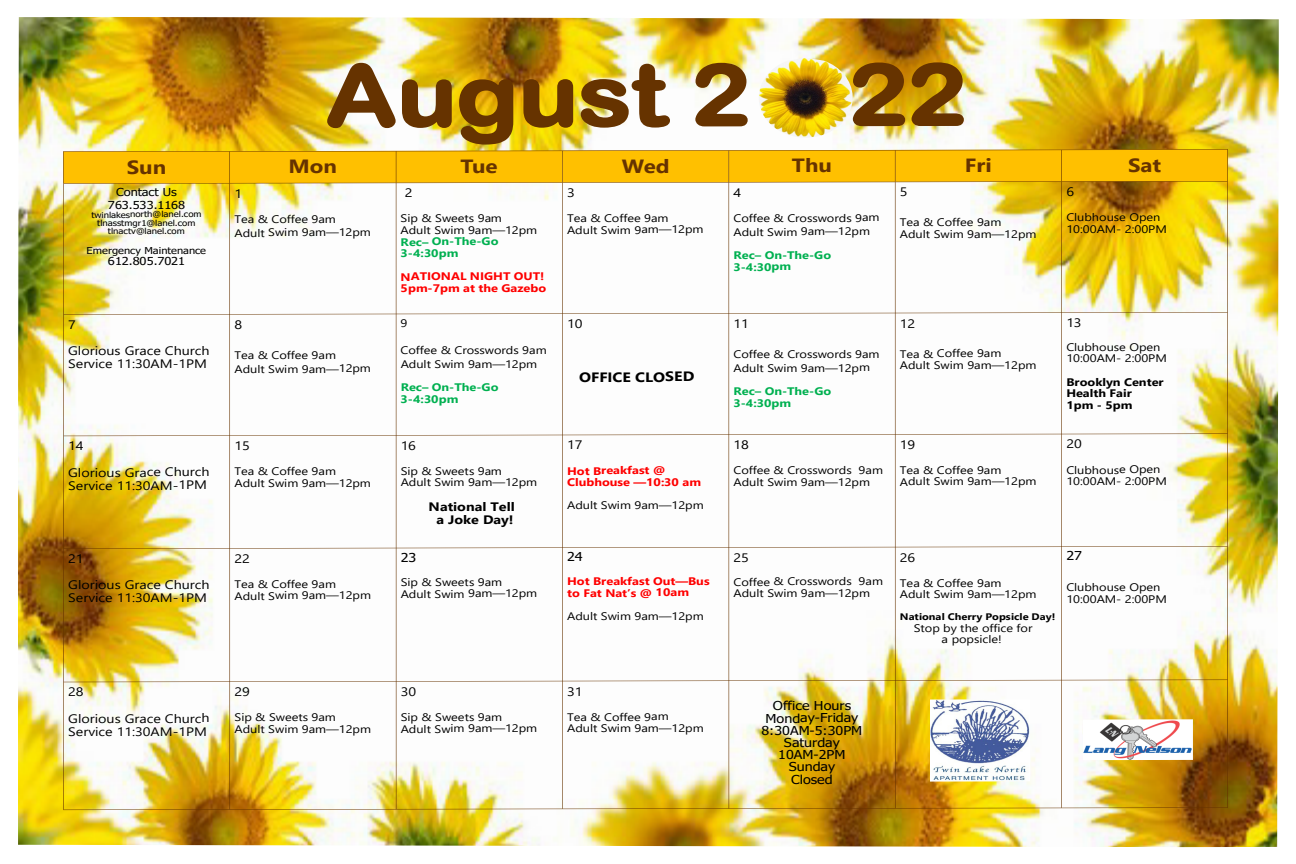
<style>
.page{position:relative;width:1296px;height:864px;background:#fff}
.page>*{position:absolute;margin:0;border:0;box-sizing:border-box;transform-origin:0 0}
.t1{font:84.4px "Arial Rounded MT Bold";color:#630;scale:1.17 1}
.t2{font:700 19.1px "Segoe UI";color:#630;scale:1.17 1}
.t3{font:700 13.55px "Segoe UI";color:#000;scale:1.17 1}
.t4{font:12.25px/26.1px "Segoe UI";letter-spacing:-.005em;color:#000;scale:1.17 1}
.t5{font:12.25px/12.2px "Tahoma";color:#000;text-align:center;scale:1.17 1}
.t6{font:700 12.25px/13.1px "Segoe UI";color:#000;text-align:center;scale:1.17 1}
.t7{font:10.95px/11.6px "Segoe UI";letter-spacing:-.005em;color:#000;scale:1.17 1}
.t8{font:700 10.95px/11.8px "Segoe UI";color:#f00;scale:1.17 1}
.t9{font:700 10.95px/11.7px "Segoe UI";letter-spacing:.005em;color:#00b050;scale:1.17 1}
.t10{font:10.95px/12.9px "Tahoma";letter-spacing:-.005em;color:#000;text-align:center;scale:1.17 1}
.t11{font:700 10.95px/11.6px "Segoe UI";color:#000;scale:1.17 1}
.t12{font:700 9.45px "Segoe UI";color:#000;scale:1.17 1}
.t13{font:9.45px "Tahoma";letter-spacing:.005em;color:#000;scale:1.17 1}
.t14{font:8.15px/8.2px "Tahoma";color:#000;text-align:center;scale:1.17 1}
</style>
<div class="page">
<img style="left:18px;top:17px;width:1261px;height:830px">
<img style="left:1083px;top:719px;width:110px;height:41px">
<img style="left:930px;top:699px;width:100px;height:83px">
<hr style="left:63px;top:183px;width:1px;height:627px;background:#630">
<hr style="left:229px;top:183px;width:1px;height:626px;background:#630">
<hr style="left:396px;top:183px;width:1px;height:626px;background:#630">
<hr style="left:562px;top:183px;width:1px;height:626px;background:#630">
<hr style="left:729px;top:182px;width:1px;height:626px;background:#630">
<hr style="left:895px;top:182px;width:1px;height:626px;background:#630">
<hr style="left:1061px;top:182px;width:1px;height:626px;background:#630">
<hr style="left:1227px;top:181px;width:1px;height:627px;background:#630">
<svg style="left:63px;top:149px;width:1165px;height:35px;background:#f8bd0c"></svg>
<svg style="left:64px;top:312px;width:1163px;height:3px"></svg>
<svg style="left:64px;top:433px;width:1163px;height:3px"></svg>
<svg style="left:64px;top:546px;width:1163px;height:3px"></svg>
<svg style="left:64px;top:680px;width:1164px;height:2px"></svg>
<img style="left:63px;top:807px;width:1165px;height:3px">
<img style="left:759px;top:58px;width:94px;height:80px">
<h1 class="t1" style="left:326px;top:45px;width:549px">August 2 22</h1>
<h2 class="t2" style="left:127px;top:149px;width:35px">Sun</h2>
<h2 class="t2" style="left:289px;top:148px;width:43px">Mon</h2>
<h2 class="t2" style="left:460px;top:148px;width:33px">Tue</h2>
<h2 class="t2" style="left:622px;top:148px;width:42px">Wed</h2>
<h2 class="t2" style="left:792px;top:148px;width:36px">Thu</h2>
<h2 class="t2" style="left:965px;top:147px;width:25px">Fri</h2>
<h2 class="t2" style="left:1128px;top:147px;width:30px">Sat</h2>
<p class="t10" style="left:108px;top:186px;width:67px">Contact Us<br>763.533.1168</p>
<p class="t14" style="left:91px;top:211px;width:96px">twinlakesnorth@lanel.com tlnasstmgr1@lanel.com tlnactv@lanel.com</p>
<p class="t13" style="left:87px;top:244px;width:104px">Emergency Maintenance</p>
<p class="t10" style="left:108px;top:255px;width:67px">612.805.7021</p>
<p class="t4" style="left:1066px;top:177px;width:8px">6</p>
<p class="t7" style="left:1066px;top:210px;width:87px">Clubhouse Open<br>10:00AM- 2:00PM</p>
<p class="t4" style="left:900px;top:178px;width:8px">5</p>
<p class="t7" style="left:900px;top:215px;width:118px;line-height:11.8px">Tea &amp; Coffee 9am<br>Adult Swim 9am—12pm</p>
<p class="t4" style="left:734px;top:178px;width:8px">4</p>
<p class="t7" style="left:734px;top:210px;width:126px;line-height:13.9px">Coffee &amp; Crosswords 9am<br>Adult Swim 9am—12pm</p>
<p class="t9" style="left:734px;top:248px;width:85px;line-height:11.8px">Rec– On-The-Go<br>3-4:30pm</p>
<p class="t4" style="left:567px;top:178px;width:8px">3</p>
<p class="t7" style="left:567px;top:211px;width:118px">Tea &amp; Coffee 9am<br>Adult Swim 9am—12pm</p>
<p class="t4" style="left:405px;top:179px;width:8px">2</p>
<p class="t7" style="left:401px;top:212px;width:118px">Sip &amp; Sweets 9am<br>Adult Swim 9am—12pm</p>
<p class="t9" style="left:401px;top:235px;width:85px;line-height:11.8px">Rec– On-The-Go<br>3-4:30pm</p>
<p class="t8" style="left:401px;top:270px;width:126px">NATIONAL NIGHT OUT!<br>5pm-7pm at the Gazebo</p>
<p class="t4" style="left:234px;top:179px;width:8px">1</p>
<p class="t7" style="left:234px;top:211px;width:118px;line-height:13.8px">Tea &amp; Coffee 9am<br>Adult Swim 9am—12pm</p>
<p class="t4" style="left:68px;top:311px;width:122px">7<br>Glorious Grace Church</p>
<p class="t4" style="left:68px;top:350px;width:120px">Service 11:30AM-1PM</p>
<p class="t4" style="left:234px;top:310px;width:8px">8</p>
<p class="t7" style="left:234px;top:347px;width:118px;line-height:13.7px">Tea &amp; Coffee 9am<br>Adult Swim 9am—12pm</p>
<p class="t4" style="left:68px;top:432px;width:122px">14<br>Glorious Grace Church</p>
<p class="t4" style="left:68px;top:471px;width:120px">Service 11:30AM-1PM</p>
<p class="t4" style="left:68px;top:545px;width:122px">21<br>Glorious Grace Church</p>
<p class="t4" style="left:68px;top:584px;width:120px">Service 11:30AM-1PM</p>
<p class="t4" style="left:234px;top:432px;width:15px">15</p>
<p class="t7" style="left:234px;top:464px;width:118px">Tea &amp; Coffee 9am<br>Adult Swim 9am—12pm</p>
<p class="t4" style="left:234px;top:544px;width:15px">22</p>
<p class="t7" style="left:234px;top:577px;width:118px">Tea &amp; Coffee 9am<br>Adult Swim 9am—12pm</p>
<p class="t4" style="left:68px;top:678px;width:122px">28<br>Glorious Grace Church</p>
<p class="t4" style="left:68px;top:717px;width:120px">Service 11:30AM-1PM</p>
<p class="t4" style="left:234px;top:678px;width:15px">29</p>
<p class="t7" style="left:235px;top:711px;width:118px">Sip &amp; Sweets 9am<br>Adult Swim 9am—12pm</p>
<p class="t7" style="left:401px;top:317px;width:7px">9</p>
<p class="t7" style="left:401px;top:343px;width:126px;line-height:13.8px">Coffee &amp; Crosswords 9am<br>Adult Swim 9am—12pm</p>
<p class="t9" style="left:401px;top:381px;width:85px">Rec– On-The-Go<br>3-4:30pm</p>
<p class="t4" style="left:401px;top:431px;width:15px">16</p>
<p class="t7" style="left:401px;top:464px;width:118px">Sip &amp; Sweets 9am<br>Adult Swim 9am—12pm</p>
<p class="t6" style="left:429px;top:499px;width:75px">National Tell a Joke Day!</p>
<p class="t5" style="left:401px;top:552px;width:15px">23</p>
<p class="t7" style="left:401px;top:575px;width:118px;line-height:11.8px">Sip &amp; Sweets 9am<br>Adult Swim 9am—12pm</p>
<p class="t4" style="left:401px;top:677px;width:15px">30</p>
<p class="t7" style="left:401px;top:710px;width:118px">Sip &amp; Sweets 9am<br>Adult Swim 9am—12pm</p>
<p class="t4" style="left:567px;top:310px;width:15px">10</p>
<p class="t3" style="left:579px;top:364px;width:100px">OFFICE CLOSED</p>
<p class="t4" style="left:567px;top:431px;width:15px">17</p>
<p class="t8" style="left:567px;top:464px;width:116px;line-height:11.6px">Hot Breakfast @<br>Clubhouse —10:30 am</p>
<p class="t7" style="left:567px;top:499px;width:118px">Adult Swim 9am—12pm</p>
<p class="t5" style="left:567px;top:551px;width:15px">24</p>
<p class="t8" style="left:567px;top:574px;width:123px;line-height:11.6px">Hot Breakfast Out—Bus to Fat Nat’s @ 10am</p>
<p class="t7" style="left:567px;top:609px;width:118px">Adult Swim 9am—12pm</p>
<p class="t4" style="left:734px;top:309px;width:15px">11</p>
<p class="t7" style="left:734px;top:346px;width:126px;line-height:13.8px">Coffee &amp; Crosswords 9am<br>Adult Swim 9am—12pm</p>
<p class="t9" style="left:734px;top:384px;width:85px">Rec– On-The-Go<br>3-4:30pm</p>
<p class="t4" style="left:734px;top:431px;width:15px">18</p>
<p class="t7" style="left:734px;top:463px;width:129px">Coffee &amp; Crosswords 9am<br>Adult Swim 9am—12pm</p>
<p class="t4" style="left:734px;top:543px;width:15px">25</p>
<p class="t7" style="left:734px;top:575px;width:129px">Coffee &amp; Crosswords 9am<br>Adult Swim 9am—12pm</p>
<p class="t4" style="left:567px;top:677px;width:15px">31</p>
<p class="t7" style="left:567px;top:710px;width:118px">Tea &amp; Coffee 9am<br>Adult Swim 9am—12pm</p>
<p class="t5" style="left:761px;top:700px;width:88px">Office Hours<br>Monday-Friday<br>8:30AM-5:30PM<br>Saturday<br>10AM-2PM<br>Sunday<br>Closed</p>
<p class="t4" style="left:900px;top:309px;width:15px">12</p>
<p class="t7" style="left:900px;top:347px;width:118px;line-height:11.8px">Tea &amp; Coffee 9am<br>Adult Swim 9am—12pm</p>
<p class="t4" style="left:900px;top:430px;width:15px">19</p>
<p class="t7" style="left:900px;top:463px;width:118px">Tea &amp; Coffee 9am<br>Adult Swim 9am—12pm</p>
<p class="t4" style="left:1066px;top:309px;width:15px">13</p>
<p class="t7" style="left:1066px;top:340px;width:87px">Clubhouse Open<br>10:00AM- 2:00PM</p>
<p class="t11" style="left:1066px;top:375px;width:85px">Brooklyn Center<br>Health Fair<br>1pm - 5pm</p>
<p class="t4" style="left:1066px;top:430px;width:15px">20</p>
<p class="t7" style="left:1066px;top:463px;width:87px">Clubhouse Open<br>10:00AM- 2:00PM</p>
<p class="t4" style="left:900px;top:543px;width:15px">26</p>
<p class="t7" style="left:900px;top:576px;width:118px">Tea &amp; Coffee 9am<br>Adult Swim 9am—12pm</p>
<p class="t12" style="left:900px;top:608px;width:134px">National Cherry Popsicle Day!</p>
<p class="t7" style="left:914px;top:621px;width:103px;text-align:center">Stop by the office for a popsicle!</p>
<p class="t5" style="left:1066px;top:551px;width:15px">27</p>
<p class="t7" style="left:1066px;top:581px;width:87px">Clubhouse Open<br>10:00AM- 2:00PM</p>
</div>
